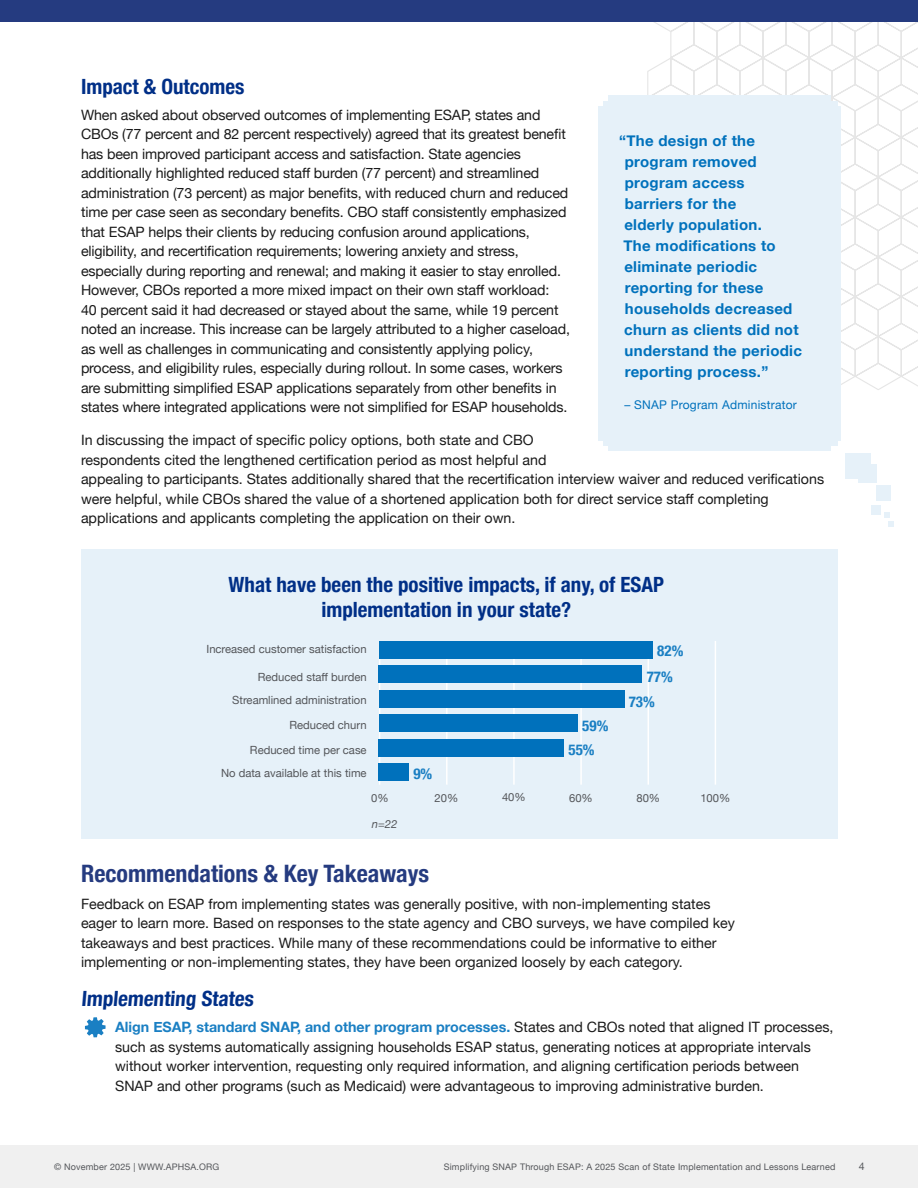
<style>
.page{position:relative;width:918px;height:1188px;background:#fff}
.page>*{position:absolute;margin:0;border:0;box-sizing:border-box;transform-origin:0 0}
.t1{font:700 condensed 24px "Helvetica Neue";color:#253b80}
.t2{font:700 condensed 21px/25.2px "Helvetica Neue";color:#002f87;text-align:center}
.t3{font:700 15px/21px "Helvetica Neue";letter-spacing:.02em;color:#0071bc}
.t4{font:700 condensed 15px/26.2px "Helvetica Neue";color:#1a7fc3}
.t5{font:14.25px/19.5px "Helvetica Neue";letter-spacing:-.01em;color:#1a1a1a}
.t6{font:12px "Helvetica Neue";letter-spacing:.02em;color:#0071bc}
.t7{font:11.25px/23.4px "Helvetica Neue";color:#54565a;text-align:right}
.t8{font:italic 11.25px "Helvetica Neue";color:#54565a}
.t9{font:10.5px "Helvetica Neue";color:#54565a}
.t10{font:9px "Helvetica Neue";letter-spacing:.02em;color:#54565a}
.s1{font-weight:700;color:#1a7fc3}
</style>
<div class="page">
<svg style="left:841px;top:192px;width:77px;height:198px"></svg>
<svg style="left:647px;top:22px;width:271px;height:170px"></svg>
<div style="left:599px;top:106px;width:242px;height:335px;background:#e6f1f9"></div>
<div style="left:609px;top:95px;width:222px;height:356px;background:#e6f1f9"></div>
<svg style="left:85px;top:1017px;width:21px;height:20px"></svg>
<div style="left:0;top:0;width:918px;height:22px;background:#253b80"></div>
<div style="left:603px;top:101px;width:234px;height:344px;background:#e6f1f9"></div>
<div style="left:0;top:1146px;width:918px;height:42px;background:#f0f0f0"></div>
<div style="left:81px;top:550px;width:756px;height:289px;background:#e6f1f9"></div>
<hr style="left:379px;top:641px;width:1px;height:144px;background:#fff">
<hr style="left:446px;top:641px;width:2px;height:144px;background:#fff">
<hr style="left:513px;top:641px;width:2px;height:144px;background:#fff">
<hr style="left:580px;top:641px;width:2px;height:144px;background:#fff">
<hr style="left:648px;top:641px;width:1px;height:144px;background:#fff">
<hr style="left:715px;top:641px;width:1px;height:144px;background:#fff">
<div style="left:379px;top:641px;width:274px;height:18px;background:#0071bc"></div>
<div style="left:379px;top:665px;width:263px;height:18px;background:#0071bc"></div>
<div style="left:379px;top:690px;width:245px;height:18px;background:#0071bc"></div>
<div style="left:379px;top:714px;width:199px;height:18px;background:#0071bc"></div>
<div style="left:379px;top:763px;width:30px;height:18px;background:#0071bc"></div>
<div style="left:379px;top:739px;width:185px;height:18px;background:#0071bc"></div>
<div style="left:846px;top:454px;width:25px;height:25px;background:#e6f1f9"></div>
<div style="left:858px;top:464px;width:19px;height:19px;background:#e6f1f9"></div>
<div style="left:876px;top:485px;width:15px;height:16px;background:#e6f1f9"></div>
<div style="left:871px;top:505px;width:10px;height:10px;background:#e6f1f9"></div>
<svg style="left:884px;top:512px;width:10px;height:15px"></svg>
<h2 class="t2" style="left:81px;top:75px;width:165px">Impact &amp; Outcomes</h2>
<p class="t5" style="left:81px;top:106px;width:491px">When asked about observed outcomes of implementing ESAP, states and CBOs (77 percent and 82 percent respectively) agreed that its greatest benefit has been improved participant access and satisfaction. State agencies additionally highlighted reduced staff burden (77 percent) and streamlined administration (73 percent) as major benefits, with reduced churn and reduced time per case seen as secondary benefits. CBO staff consistently emphasized that ESAP helps their clients by reducing confusion around applications, eligibility, and recertification requirements; lowering anxiety and stress, especially during reporting and renewal; and making it easier to stay enrolled.<br>However, CBOs reported a more mixed impact on their own staff workload:<br>40 percent said it had decreased or stayed about the same, while 19 percent noted an increase. This increase can be largely attributed to a higher caseload, as well as challenges in communicating and consistently applying policy, process, and eligibility rules, especially during rollout. In some cases, workers are submitting simplified ESAP applications separately from other benefits in states where integrated applications were not simplified for ESAP households.</p>
<p class="t5" style="left:81px;top:431px;width:745px">In discussing the impact of specific policy options, both state and CBO<br>respondents cited the lengthened certification period as most helpful and<br>appealing to participants. States additionally shared that the recertification interview waiver and reduced verifications were helpful, while CBOs shared the value of a shortened application both for direct service staff completing applications and applicants completing the application on their own.</p>
<p class="t3" style="left:619px;top:132px;width:184px">“The design of the program removed program access<br>barriers for the<br>elderly population.<br>The modifications to eliminate periodic reporting for these households decreased churn as clients did not understand the periodic reporting process.”</p>
<p class="t6" style="left:624px;top:396px;width:174px">– SNAP Program Administrator</p>
<h2 class="t2" style="left:229px;top:574px;width:437px">What have been the positive impacts, if any, of ESAP implementation in your state?</h2>
<p class="t7" style="left:206px;top:638px;width:162px">Increased customer satisfaction</p>
<p class="t7" style="left:232px;top:666px;width:136px">Reduced staff burden<br>Streamlined administration</p>
<p class="t7" style="left:250px;top:713px;width:118px;line-height:24.6px">Reduced churn<br>Reduced time per case</p>
<p class="t7" style="left:221px;top:762px;width:147px">No data available at this time</p>
<p class="t4" style="left:647px;top:639px;width:38px;text-indent:11px">82%<br>77%</p>
<p class="t4" style="left:629px;top:690px;width:28px">73%</p>
<p class="t4" style="left:582px;top:714px;width:28px">59%</p>
<p class="t4" style="left:568px;top:738px;width:28px">55%</p>
<p class="t4" style="left:413px;top:762px;width:20px">9%</p>
<p class="t7" style="left:371px;top:787px;width:19px">0%</p>
<p class="t7" style="left:502px;top:786px;width:25px">40%</p>
<p class="t7" style="left:636px;top:787px;width:25px">80%</p>
<p class="t7" style="left:435px;top:787px;width:25px">20%</p>
<p class="t7" style="left:569px;top:787px;width:25px">60%</p>
<p class="t7" style="left:700px;top:787px;width:32px">100%</p>
<p class="t8" style="left:372px;top:820px;width:27px">n=22</p>
<h1 class="t1" style="left:81px;top:865px;width:350px">Recommendations &amp; Key Takeaways</h1>
<p class="t5" style="left:81px;top:895px;width:656px">Feedback on ESAP from implementing states was generally positive, with non-implementing states eager to learn more. Based on responses to the state agency and CBO surveys, we have compiled key takeaways and best practices. While many of these recommendations could be informative to either implementing or non-implementing states, they have been organized loosely by each category.</p>
<h2 class="t2" style="left:81px;top:988px;width:176px">Implementing States</h2>
<p class="t5" style="left:115px;top:1018px;width:720px"><span class="s1">Align ESAP, standard SNAP, and other program processes.</span> States and CBOs noted that aligned IT processes, such as systems automatically assigning households ESAP status, generating notices at appropriate intervals without worker intervention, requesting only required information, and aligning certification periods between SNAP and other programs (such as Medicaid) were advantageous to improving administrative burden.</p>
<p class="t10" style="left:54px;top:1160px;width:167px">© November 2025 | WWW.APHSA.ORG</p>
<p class="t10" style="left:444px;top:1160px;width:393px">Simplifying SNAP Through ESAP: A 2025 Scan of State Implementation and Lessons Learned</p>
<p class="t9" style="left:859px;top:1159px;width:7px">4</p>
</div>
